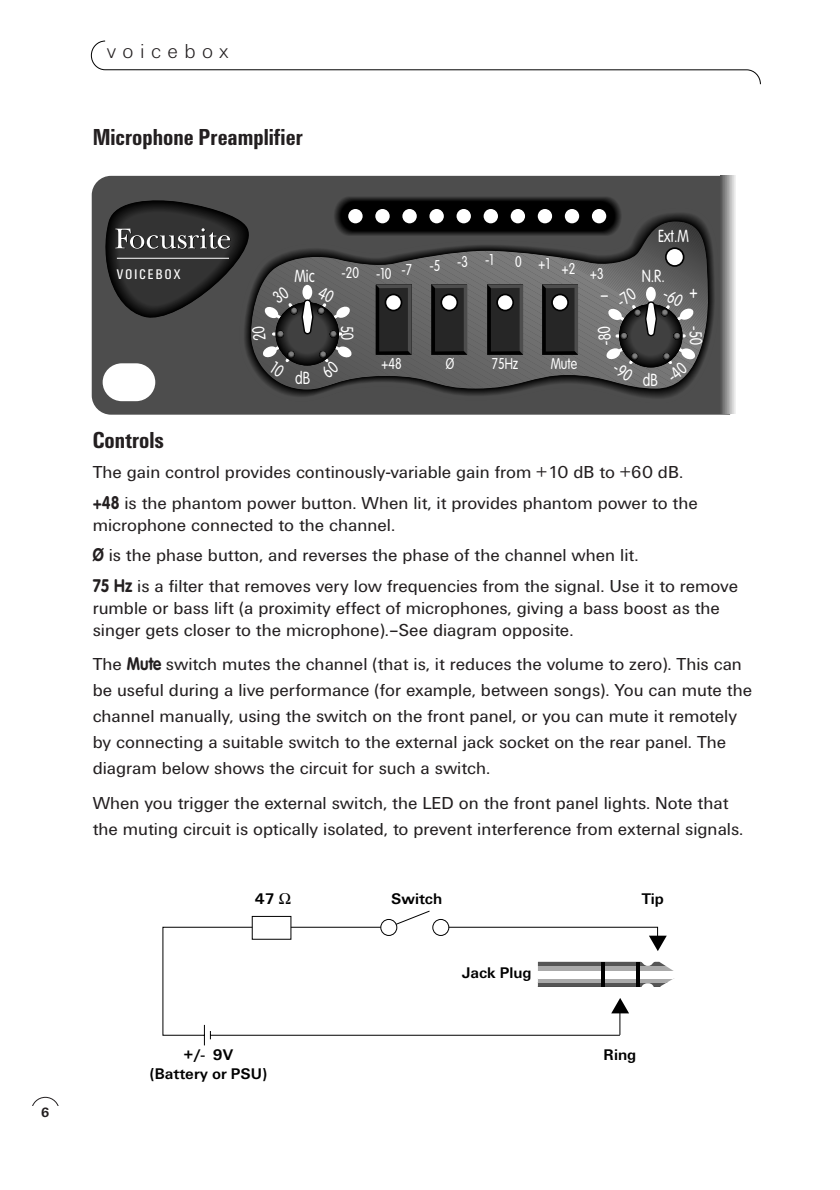
<style>
.page{position:relative;width:840px;height:1190px;background:#fff}
.page>*{position:absolute;margin:0;border:0;box-sizing:border-box;transform-origin:0 0}
.t1{font:700 condensed 24px "Unitus T";color:#231f20}
.t2{font:300 21px "Unitus T";letter-spacing:.31em;color:#231f20}
.t3{font:300 18.2px "VAG Rounded";color:#fff;scale:.8 1}
.t4{font:18px/26px "Unitus T";color:#231f20}
.t5{font:300 17.2px "VAG Rounded";color:#fff;scale:.8 1}
.t6{font:700 16px/19px "Unitus T";color:#000;text-align:center}
.t7{font:300 15.4px "VAG Rounded";color:#fff;scale:.8 1}
.t8{font:condensed 14.4px "Unitus T";letter-spacing:.15em;color:#fff}
.t9{font:700 14px "Unitus T";color:#231f20}
.s1{font-family:"VAG Rounded";font-weight:700}
</style>
<div class="page">
<svg style="left:91px;top:41px;width:670px;height:44px"></svg>
<div style="left:31px;top:1097px;width:29px;height:28px;border:1px solid #231f20;border-radius:50%"></div>
<div style="left:23px;top:1106px;width:45px;height:34px;background:#fff"></div>
<div style="left:92px;top:176px;width:638px;height:239px;background:#4d4d4d"></div>
<svg style="left:237px;top:206px;width:483px;height:200px;background:#4a4a4a"></svg>
<div style="left:720px;top:176px;width:10px;height:238px;background:#4d4d4d"></div>
<div style="left:721px;top:176px;width:11px;height:238px;background:#5a5a5a"></div>
<div style="left:722px;top:176px;width:10px;height:238px;background:#686868"></div>
<div style="left:723px;top:176px;width:10px;height:238px;background:#767676"></div>
<div style="left:724px;top:176px;width:11px;height:238px;background:#7c7c7c"></div>
<div style="left:725px;top:176px;width:10px;height:238px;background:#8a8a8a"></div>
<div style="left:726px;top:176px;width:11px;height:238px;background:#919191"></div>
<div style="left:727px;top:176px;width:10px;height:238px;background:#9f9f9f"></div>
<div style="left:728px;top:176px;width:11px;height:238px;background:#a6a6a6"></div>
<div style="left:729px;top:176px;width:10px;height:238px;background:#b4b4b4"></div>
<div style="left:730px;top:176px;width:10px;height:238px;background:#c1c1c1"></div>
<div style="left:731px;top:176px;width:11px;height:238px;background:#c8c8c8"></div>
<div style="left:732px;top:176px;width:10px;height:238px;background:#d6d6d6"></div>
<div style="left:733px;top:176px;width:11px;height:238px;background:#ddd"></div>
<div style="left:734px;top:176px;width:10px;height:238px;background:#eaeaea"></div>
<div style="left:735px;top:176px;width:11px;height:238px;background:#f1f1f1"></div>
<div style="left:736px;top:176px;width:10px;height:238px;background:#fff"></div>
<svg style="left:162px;top:910px;width:497px;height:136px"></svg>
<hr style="left:538px;top:987px;width:139px;height:1px;background:#000">
<svg style="left:538px;top:983px;width:128px;height:4px"></svg>
<div style="left:538px;top:978px;width:139px;height:5px;background:#aaa"></div>
<hr style="left:538px;top:974px;width:139px;height:4px;background:#fff">
<svg style="left:538px;top:970px;width:136px;height:4px"></svg>
<hr style="left:538px;top:966px;width:139px;height:4px;background:#aaa">
<svg style="left:538px;top:963px;width:128px;height:3px"></svg>
<hr style="left:538px;top:962px;width:139px;height:1px;background:#000">
<hr style="left:636px;top:962px;width:4px;height:25px;background:#000">
<hr style="left:601px;top:962px;width:4px;height:25px;background:#000">
<hr style="left:619px;top:1001px;width:1px;height:34px;background:#000">
<svg style="left:611px;top:998px;width:18px;height:15px"></svg>
<svg style="left:649px;top:936px;width:18px;height:15px"></svg>
<div style="left:252px;top:916px;width:39px;height:23px;background:#fff;border:1px solid #000"></div>
<div style="left:380px;top:919px;width:17px;height:17px;background:#fff;border:1px solid #000;border-radius:50%"></div>
<div style="left:432px;top:919px;width:17px;height:17px;background:#fff;border:1px solid #000;border-radius:50%"></div>
<svg style="left:99px;top:195px;width:612px;height:197px;background:#4d4d4d"></svg>
<p class="t9" style="left:41px;top:1107px;width:10px">6</p>
<p class="t2" style="left:107px;top:43px;width:123px">voicebox</p>
<h1 class="t1" style="left:93px;top:128px;width:211px">Microphone Preamplifier</h1>
<p class="t5" style="left:658px;top:229px;width:40px">Ext.M</p>
<p class="t8" style="left:117px;top:268px;width:65px">VOICEBOX</p>
<p class="t7" style="left:342px;top:263px;width:192px">-20 -10 -7 -5 -3 -1</p>
<p class="t7" style="left:515px;top:262px;width:112px">0 +1 +2 +3</p>
<p class="t3" style="left:601px;top:287px;width:11px">–</p>
<p class="t3" style="left:689px;top:284px;width:12px">+</p>
<p class="t5" style="left:294px;top:268px;width:27px">Mic</p>
<p class="t5" style="left:642px;top:268px;width:30px">N.R.</p>
<p class="t5" style="left:295px;top:371px;width:20px">dB</p>
<p class="t7" style="left:381px;top:357px;width:27px">+48</p>
<p class="t7" style="left:446px;top:357px;width:12px">Ø</p>
<p class="t7" style="left:492px;top:357px;width:35px">75Hz</p>
<p class="t7" style="left:551px;top:357px;width:35px">Mute</p>
<p class="t5" style="left:643px;top:373px;width:20px">dB</p>
<h1 class="t1" style="left:93px;top:431px;width:73px">Controls</h1>
<p class="t4" style="left:93px;top:459px;width:607px;line-height:30.6px">The gain control provides continously-variable gain from +10 dB to +60 dB. <span class="s1">+48</span> is the phantom power button. When lit, it provides phantom power to the</p>
<p class="t4" style="left:93px;top:511px;width:647px;line-height:30.6px">microphone connected to the channel.<br><span class="s1">Ø</span> is the phase button, and reverses the phase of the channel when lit.<br><span class="s1">75 Hz</span> is a filter that removes very low frequencies from the signal. Use it to remove</p>
<p class="t4" style="left:93px;top:598px;width:629px;line-height:22px">rumble or bass lift (a proximity effect of microphones, giving a bass boost as the singer gets closer to the microphone).–See diagram opposite.</p>
<p class="t4" style="left:93px;top:653px;width:661px">The <span class="s1">Mute</span> switch mutes the channel (that is, it reduces the volume to zero). This can be useful during a live performance (for example, between songs). You can mute the channel manually, using the switch on the front panel, or you can mute it remotely by connecting a suitable switch to the external jack socket on the rear panel. The diagram below shows the circuit for such a switch.</p>
<p class="t4" style="left:93px;top:791px;width:652px">When you trigger the external switch, the LED on the front panel lights. Note that the muting circuit is optically isolated, to prevent interference from external signals.</p>
<p class="t6" style="left:255px;top:891px;width:21px">47</p>
<p class="t6" style="left:391px;top:891px;width:53px">Switch</p>
<p class="t6" style="left:642px;top:891px;width:24px">Tip</p>
<p class="t6" style="left:462px;top:965px;width:71px">Jack Plug</p>
<p class="t6" style="left:150px;top:1047px;width:119px">+/- 9V<br>(Battery or PSU)</p>
<p class="t6" style="left:604px;top:1047px;width:34px">Ring</p>
</div>
